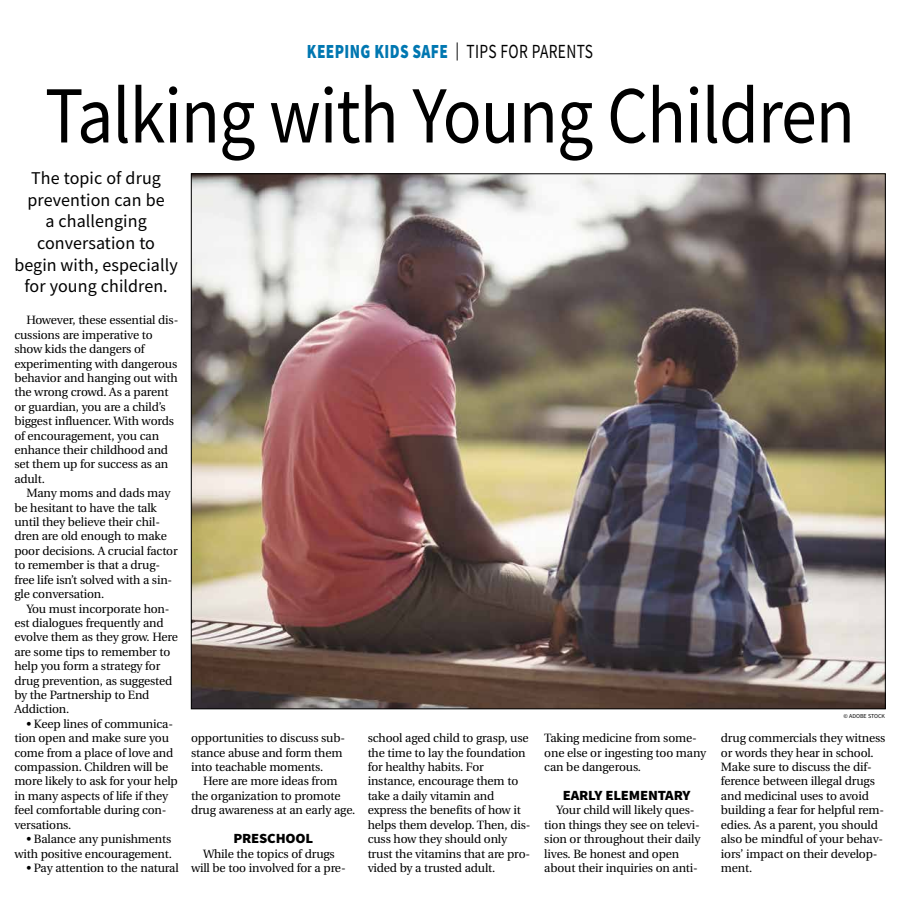
<style>
.page{position:relative;width:900px;height:908px;background:#fff}
.page>*{position:absolute;margin:0;border:0;box-sizing:border-box;transform-origin:0 0}
.t1{font:81px "Source Sans Pro";letter-spacing:-.015em;color:#000;scale:.89 1}
.t2{font:900 20px "Source Sans Pro";letter-spacing:.025em;color:#0077b1;scale:.77 1}
.t3{font:18px/21.6px "Source Sans Pro";letter-spacing:.005em;color:#000;text-align:center}
.t4{font:900 14px "Source Sans Pro";letter-spacing:-.015em;color:#000;scale:1.05 1}
.t5{font:12px/14.4px "Utopia";letter-spacing:-.015em;color:#000}
.t6{font:6px "Source Sans Pro";color:#000}
.s1{font-weight:400;font-size:18px;color:#000}
.s2{font-weight:400;color:#000}
</style>
<div class="page">
<img style="left:193px;top:175px;width:691px;height:531px">
<h2 class="t2" style="left:307px;top:38px;width:373px">KEEPING KIDS SAFE <span class="s1">|</span> <span class="s2">TIPS FOR PARENTS</span></h2>
<h1 class="t1" style="left:45px;top:64px;width:912px">Talking with Young Children</h1>
<h3 class="t3" style="left:14px;top:167px;width:165px">The topic of drug prevention can be<br>a challenging conversation to begin with, especially for young children.</h3>
<p class="t5" style="left:14px;top:313px;width:165px;text-indent:12px">However, these essential dis&shy;cussions are imperative to show kids the dangers of experimenting with dangerous behavior and hanging out with the wrong crowd. As a parent or guardian, you are a child’s biggest influencer. With words of encouragement, you can enhance their childhood and set them up for success as an adult.</p>
<p class="t5" style="left:14px;top:486px;width:165px;text-indent:12px">Many moms and dads may be hesitant to have the talk until they believe their chil&shy;dren are old enough to make poor decisions. A crucial factor to remember is that a drug&shy;free life isn’t solved with a sin&shy;gle conversation.</p>
<p class="t5" style="left:14px;top:601px;width:165px;text-indent:12px">You must incorporate hon&shy;est dialogues frequently and evolve them as they grow. Here are some tips to remember to help you form a strategy for drug prevention, as suggested by the Partnership to End<br>Addiction.</p>
<p class="t5" style="left:14px;top:716px;width:165px;text-indent:12px">• Keep lines of communica&shy;tion open and make sure you come from a place of love and compassion. Children will be more likely to ask for your help in many aspects of life if they feel comfortable during con&shy;versations.</p>
<p class="t5" style="left:14px;top:831px;width:159px;text-align:right">• Balance any punishments with positive encouragement.</p>
<p class="t5" style="left:26px;top:860px;width:154px">• Pay attention to the natural</p>
<p class="t5" style="left:191px;top:731px;width:156px">opportunities to discuss sub&shy;stance abuse and form them into teachable moments.</p>
<p class="t5" style="left:191px;top:774px;width:166px;text-indent:12px">Here are more ideas from the organization to promote drug awareness at an early age.</p>
<p class="t4" style="left:233px;top:828px;width:78px">PRESCHOOL</p>
<p class="t5" style="left:191px;top:846px;width:156px;text-align:center">While the topics of drugs<br>will be too involved for a pre-</p>
<p class="t5" style="left:368px;top:731px;width:164px">school aged child to grasp, use the time to lay the foundation for healthy habits. For instance, encourage them to take a daily vitamin and express the benefits of how it helps them develop. Then, dis&shy;cuss how they should only trust the vitamins that are pro&shy;vided by a trusted adult.</p>
<p class="t5" style="left:544px;top:731px;width:164px">Taking medicine from some&shy;one else or ingesting too many can be dangerous.</p>
<p class="t4" style="left:563px;top:785px;width:123px">EARLY ELEMENTARY</p>
<p class="t5" style="left:544px;top:803px;width:158px;text-indent:12px">Your child will likely ques&shy;tion things they see on televi&shy;sion or throughout their daily lives. Be honest and open about their inquiries on anti-</p>
<p class="t6" style="left:844px;top:712px;width:43px">© ADOBE STOCK</p>
<p class="t5" style="left:721px;top:731px;width:166px">drug commercials they witness or words they hear in school.<br>Make sure to discuss the dif&shy;ference between illegal drugs and medicinal uses to avoid building a fear for helpful rem&shy;edies. As a parent, you should also be mindful of your behav&shy;iors’ impact on their develop&shy;ment.</p>
</div>
